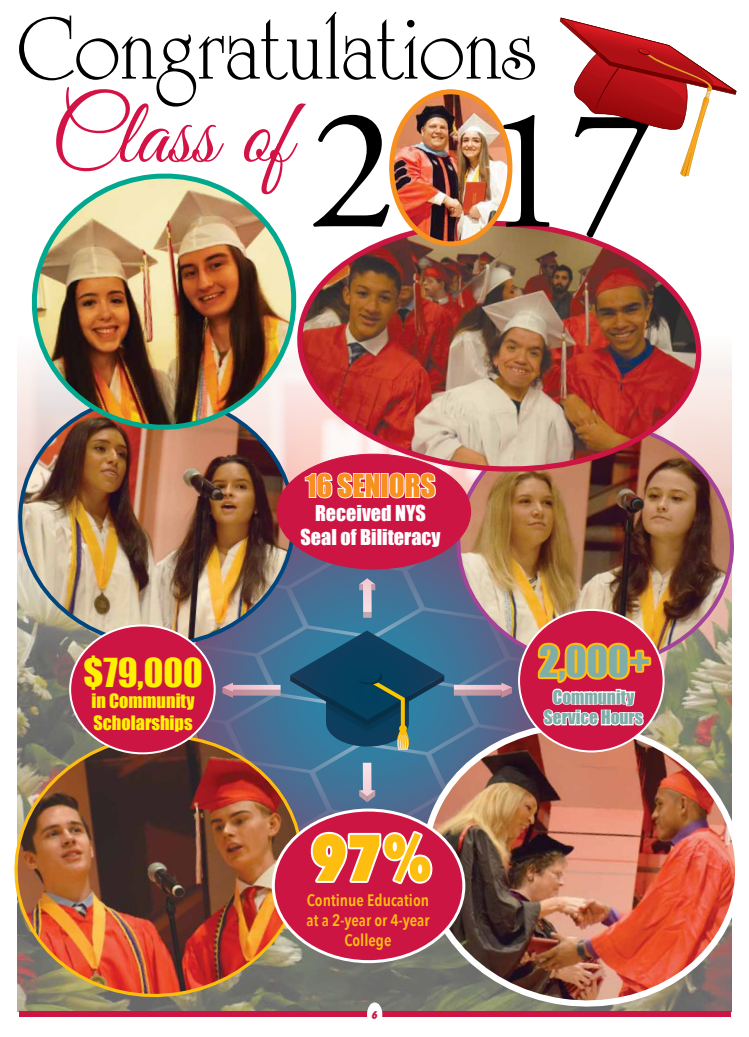
<style>
.page{position:relative;width:749px;height:1037px;background:#fff}
.page>*{position:absolute;margin:0;border:0;box-sizing:border-box;transform-origin:0 0}
.t1{font:174px "Adobe Garamond";color:#000}
.t2{font:93.6px "University Roman";color:#000}
.t3{font:93.2px "Great Vibes";color:#d31245}
.t4{font:800 65px "Avenir Next Condensed";color:#febe10}
.t5{font:39.5px "Impact";color:#81ada8}
.t6{font:36.7px "Impact";color:#fff200}
.t7{font:29.1px "Impact";color:#f7901e}
.t8{font:20.1px/24.2px "Impact";color:#fff;text-align:center}
.t9{font:18.2px/21.8px "Impact";color:#fff200}
.t10{font:17.3px/20.8px "Impact";color:#81ada8;text-align:center}
.t11{font:600 16.6px/19.9px "Avenir Next Condensed";color:#febe10;text-align:center}
.t12{font:700 12px "Balloon D Extr";color:#cd1543}
</style>
<div class="page">
<img style="left:18px;top:356px;width:714px;height:655px">
<svg style="left:200px;top:548px;width:324px;height:277px;background:#4c7296"></svg>
<svg style="left:454px;top:683px;width:58px;height:15px"></svg>
<svg style="left:359px;top:763px;width:16px;height:39px"></svg>
<svg style="left:359px;top:578px;width:16px;height:40px"></svg>
<svg style="left:222px;top:683px;width:59px;height:15px"></svg>
<svg style="left:290px;top:630px;width:154px;height:120px;background:#225974"></svg>
<div style="left:399px;top:725px;width:8px;height:7px;background:#fbbd04;border-radius:50%"></div>
<img style="left:409px;top:708px;width:327px;height:304px">
<img style="left:450px;top:413px;width:284px;height:257px">
<img style="left:17px;top:386px;width:285px;height:263px">
<img style="left:14px;top:726px;width:297px;height:280px">
<div style="left:273px;top:810px;width:191px;height:151px;background:#cd1543;border-radius:50%"></div>
<div style="left:519px;top:610px;width:144px;height:141px;background:#cd1543;border-radius:50%"></div>
<svg style="left:308px;top:828px;width:127px;height:57px"></svg>
<svg style="left:534px;top:639px;width:119px;height:99px"></svg>
<img style="left:291px;top:221px;width:416px;height:253px">
<div style="left:19px;top:1011px;width:712px;height:5px;background:#cd1543"></div>
<div style="left:367px;top:1002px;width:15px;height:24px;background:#fff;border-radius:50%"></div>
<svg style="left:559px;top:17px;width:177px;height:160px"></svg>
<img style="left:28px;top:173px;width:272px;height:261px">
<img style="left:392px;top:93px;width:118px;height:151px">
<div style="left:389px;top:89px;width:123px;height:157px;border:5px solid #f7901e;border-radius:50%"></div>
<div style="left:70px;top:625px;width:145px;height:128px;background:#cd1543;border-radius:50%"></div>
<div style="left:277px;top:454px;width:194px;height:115px;background:#cd1543;border-radius:50%"></div>
<svg style="left:304px;top:472px;width:77px;height:27px"></svg>
<div style="left:381px;top:473px;width:8px;height:25px;border:2px solid #fff"></div>
<svg style="left:388px;top:472px;width:48px;height:27px"></svg>
<h2 class="t2" style="left:17px;top:-6px;width:520px">Congratulations</h2>
<h1 class="t1" style="left:309px;top:78px;width:349px">2 17</h1>
<h3 class="t3" style="left:51px;top:83px;width:242px">Class of</h3>
<h3 class="t6" style="left:83px;top:649px;width:121px">$79,000</h3>
<p class="t9" style="left:91px;top:690px;width:105px">in Community<br>Scholarships</p>
<h3 class="t7" style="left:305px;top:468px;width:130px">16 Seniors</h3>
<p class="t8" style="left:300px;top:501px;width:142px">Received NYS<br>Seal of Biliteracy</p>
<h3 class="t4" style="left:311px;top:817px;width:122px">97%</h3>
<p class="t11" style="left:306px;top:890px;width:124px">Continue Education at a 2-year or 4-year<br>College</p>
<p class="t12" style="left:372px;top:1008px;width:7px">6</p>
<h3 class="t5" style="left:539px;top:637px;width:113px">2,000+</h3>
<p class="t10" style="left:544px;top:686px;width:101px">Community<br>Service Hours</p>
</div>
